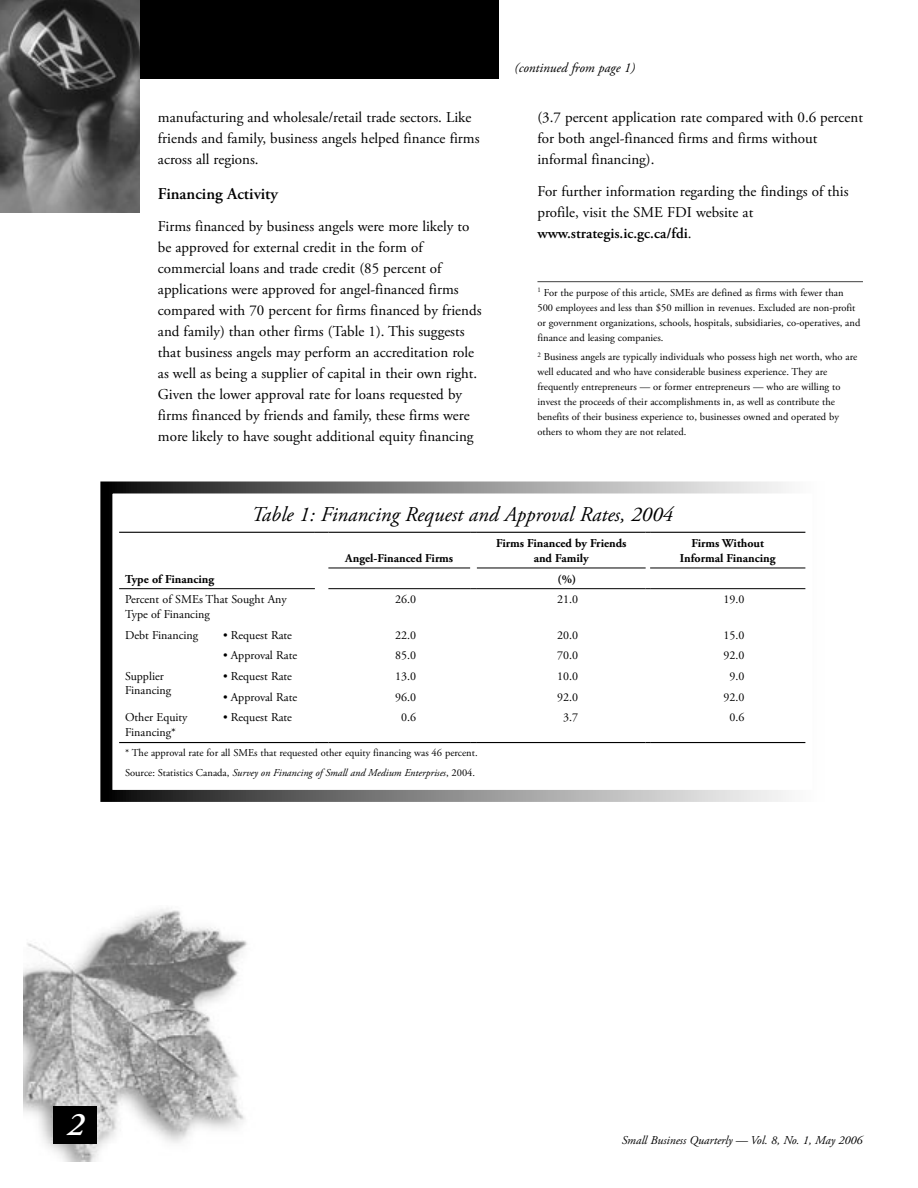
<style>
.page{position:relative;width:918px;height:1188px;background:#fff}
.page>*{position:absolute;margin:0;border:0;box-sizing:border-box;transform-origin:0 0}
.t1{font:italic 600 33px "Adobe Garamond Pro";color:#fff}
.Body{font:italic 21px "Adobe Garamond Pro";color:#000}
.Body-2{font:600 16.5px "Adobe Garamond Pro";color:#000}
.Body-3{font:15px/21px "Adobe Garamond Pro";color:#000}
.t2{font:italic 13.5px "Adobe Garamond Pro";color:#000}
.Body-4{font:12px/14.4px "Adobe Garamond Pro";color:#000}
.Body-5{font:700 12px/15px "Adobe Garamond Pro";color:#000;text-align:center}
.t3{font:italic 12px "Adobe Garamond Pro";color:#000}
.Footnote_2ndline{font:10.5px/15px "Adobe Garamond Pro";color:#000}
.Footnote_notes{font:10.5px/15px "Adobe Garamond Pro";color:#000}
.Body-6{font:italic 10.5px "Adobe Garamond Pro";color:#000}
.Body-7{font:10.5px "Adobe Garamond Pro";color:#000}
.s1{font-weight:600}
.s2{font-style:normal}
</style>
<div class="page">
<img style="left:23px;top:908px;width:224px;height:253px">
<div style="left:0;top:0;width:500px;height:79px;background:#000"></div>
<img style="left:0;top:0;width:140px;height:212px">
<div style="left:54px;top:1107px;width:43px;height:37px;background:#000"></div>
<hr style="left:537px;top:281px;width:326px;height:1px;background:#565656">
<hr style="left:328px;top:532px;width:142px;height:1px;background:#000">
<hr style="left:477px;top:532px;width:169px;height:1px;background:#000">
<hr style="left:650px;top:532px;width:155px;height:1px;background:#000">
<hr style="left:328px;top:568px;width:142px;height:1px;background:#000">
<hr style="left:477px;top:568px;width:169px;height:1px;background:#000">
<hr style="left:650px;top:568px;width:155px;height:1px;background:#000">
<hr style="left:328px;top:588px;width:142px;height:1px;background:#000">
<hr style="left:477px;top:588px;width:169px;height:1px;background:#000">
<hr style="left:650px;top:588px;width:155px;height:1px;background:#000">
<hr style="left:119px;top:532px;width:98px;height:1px;background:#000">
<hr style="left:217px;top:532px;width:98px;height:1px;background:#000">
<hr style="left:119px;top:588px;width:98px;height:1px;background:#000">
<hr style="left:217px;top:588px;width:98px;height:1px;background:#000">
<hr style="left:119px;top:742px;width:98px;height:1px;background:#000">
<hr style="left:217px;top:742px;width:98px;height:1px;background:#000">
<svg style="left:315px;top:742px;width:13px;height:1px"></svg>
<hr style="left:328px;top:742px;width:142px;height:1px;background:#000">
<hr style="left:477px;top:742px;width:169px;height:1px;background:#000">
<hr style="left:650px;top:742px;width:155px;height:1px;background:#000">
<svg style="left:315px;top:532px;width:13px;height:1px"></svg>
<div style="left:100px;top:481px;width:725px;height:321px;border:12px solid #fff"></div>
<p class="Body-3" style="left:158px;top:108px;width:323px">manufacturing and wholesale/retail trade sectors. Like friends and family, business angels helped finance firms across all regions.</p>
<p class="Body-2" style="left:158px;top:184px;width:122px">Financing Activity</p>
<p class="Body-3" style="left:158px;top:216px;width:325px">Firms financed by business angels were more likely to be approved for external credit in the form of commercial loans and trade credit (85 percent of applications were approved for angel-financed firms compared with 70 percent for firms financed by friends and family) than other firms (Table 1). This suggests that business angels may perform an accreditation role as well as being a supplier of capital in their own right.<br>Given the lower approval rate for loans requested by firms financed by friends and family, these firms were more likely to have sought additional equity financing</p>
<p class="t2" style="left:514px;top:59px;width:122px">(continued from page 1)</p>
<p class="Body-3" style="left:537px;top:108px;width:327px">(3.7 percent application rate compared with 0.6 percent for both angel-financed firms and firms without informal financing).</p>
<p class="Body-3" style="left:537px;top:181px;width:313px">For further information regarding the findings of this profile, visit the SME FDI website at <span class="s1">www.strategis.ic.gc.ca/fdi</span>.</p>
<p class="Footnote_notes" style="left:537px;top:285px;width:324px"><sup>1</sup> For the purpose of this article, SMEs are defined as firms with fewer than 500 employees and less than $50 million in revenues. Excluded are non-profit or government organizations, schools, hospitals, subsidiaries, co-operatives, and finance and leasing companies.</p>
<p class="Footnote_2ndline" style="left:537px;top:350px;width:321px"><sup>2</sup> Business angels are typically individuals who possess high net worth, who are well educated and who have considerable business experience. They are frequently entrepreneurs — or former entrepreneurs — who are willing to invest the proceeds of their accomplishments in, as well as contribute the benefits of their business experience to, businesses owned and operated by others to whom they are not related.</p>
<p class="Body-5" style="left:125px;top:572px;width:91px">Type of Financing</p>
<p class="Body" style="left:251px;top:502px;width:423px">Table 1: Financing Request and Approval Rates, 2004</p>
<p class="Body-5" style="left:345px;top:551px;width:110px">Angel-Financed Firms</p>
<p class="Body-5" style="left:496px;top:536px;width:132px">Firms Financed by Friends and Family</p>
<p class="Body-5" style="left:680px;top:536px;width:97px">Firms Without<br>Informal Financing</p>
<p class="Body-5" style="left:558px;top:572px;width:20px">(%)</p>
<p class="Body-4" style="left:125px;top:593px;width:163px">Percent of SMEs That Sought Any<br>Type of Financing</p>
<p class="Body-4" style="left:395px;top:593px;width:22px">26.0</p>
<p class="Body-4" style="left:557px;top:593px;width:22px">21.0</p>
<p class="Body-4" style="left:724px;top:593px;width:22px">19.0</p>
<p class="Body-4" style="left:125px;top:628px;width:75px">Debt Financing</p>
<p class="Body-4" style="left:223px;top:628px;width:71px">• Request Rate</p>
<p class="Body-4" style="left:395px;top:628px;width:22px">22.0</p>
<p class="Body-4" style="left:557px;top:628px;width:22px">20.0</p>
<p class="Body-4" style="left:724px;top:628px;width:22px">15.0</p>
<p class="Body-4" style="left:223px;top:649px;width:76px">• Approval Rate</p>
<p class="Body-4" style="left:395px;top:649px;width:22px">85.0</p>
<p class="Body-4" style="left:557px;top:649px;width:22px">70.0</p>
<p class="Body-4" style="left:724px;top:649px;width:22px">92.0</p>
<p class="Body-4" style="left:125px;top:669px;width:48px">Supplier<br>Financing</p>
<p class="Body-4" style="left:223px;top:669px;width:71px">• Request Rate</p>
<p class="Body-4" style="left:395px;top:669px;width:22px">13.0</p>
<p class="Body-4" style="left:557px;top:669px;width:22px">10.0</p>
<p class="Body-4" style="left:730px;top:669px;width:16px">9.0</p>
<p class="Body-4" style="left:223px;top:690px;width:76px">• Approval Rate</p>
<p class="Body-4" style="left:395px;top:690px;width:22px">96.0</p>
<p class="Body-4" style="left:557px;top:690px;width:22px">92.0</p>
<p class="Body-4" style="left:724px;top:690px;width:22px">92.0</p>
<p class="Body-4" style="left:125px;top:711px;width:64px">Other Equity<br>Financing*</p>
<p class="Body-4" style="left:223px;top:711px;width:71px">• Request Rate</p>
<p class="Body-4" style="left:401px;top:711px;width:16px">0.6</p>
<p class="Body-4" style="left:563px;top:711px;width:16px">3.7</p>
<p class="Body-4" style="left:730px;top:711px;width:16px">0.6</p>
<p class="Body-7" style="left:125px;top:747px;width:354px">* The approval rate for all SMEs that requested other equity financing was 46 percent.</p>
<p class="Body-6" style="left:125px;top:766px;width:352px"><span class="s2">Source: Statistics Canada,</span> Survey on Financing of Small and Medium Enterprises<span class="s2">, 2004.</span></p>
<p class="t1" style="left:67px;top:1105px;width:18px">2</p>
<p class="t3" style="left:622px;top:1133px;width:242px">Small Business Quarterly — Vol. 8, No. 1, May 2006</p>
</div>
